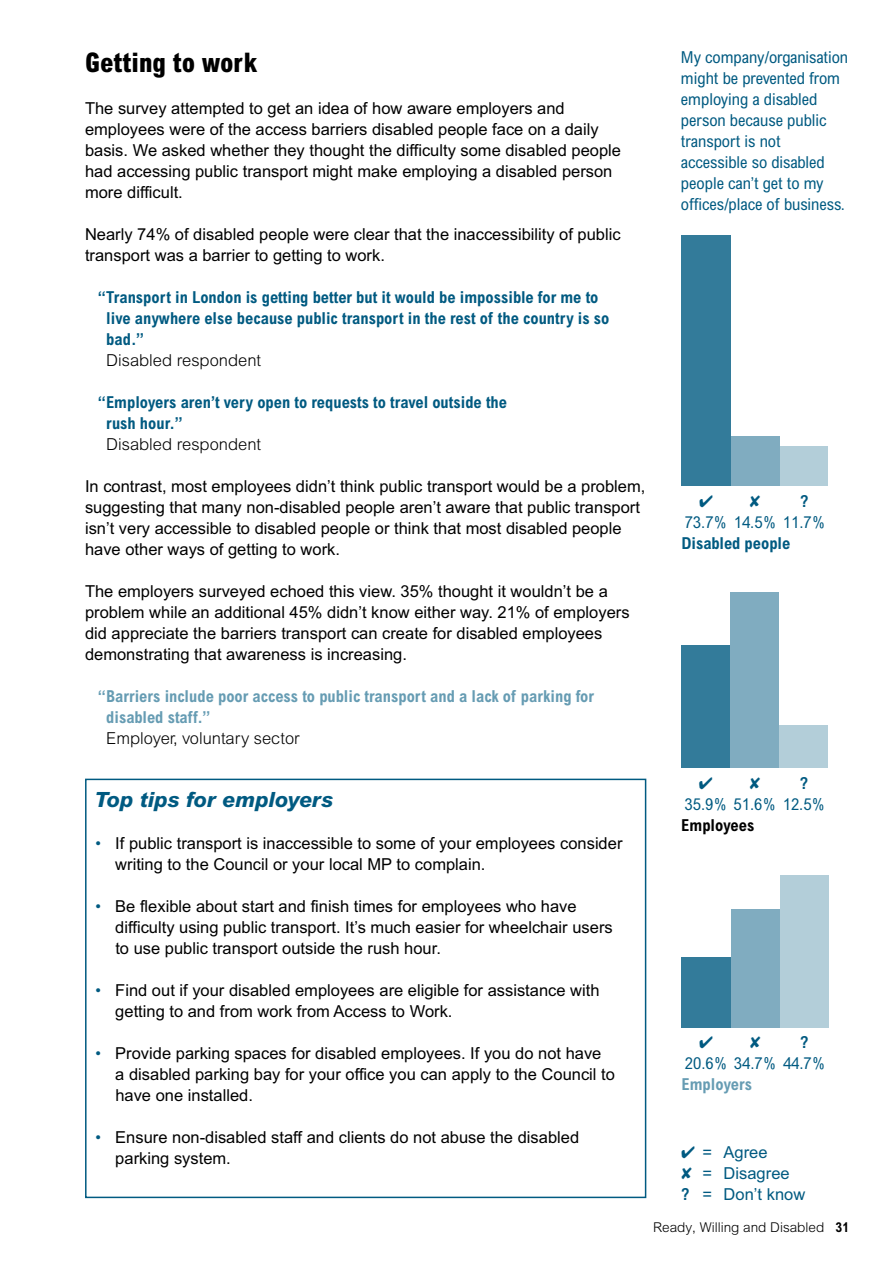
<style>
.page{position:relative;width:893px;height:1263px;background:#fff}
.page>*{position:absolute;margin:0;border:0;box-sizing:border-box;transform-origin:0 0}
.t1{font:800 condensed 27px "Arial";color:#000}
.t2{font:italic 800 21px "Arial";color:#005a81}
.t3{font:16.5px/21px "Arial";color:#000}
.t4{font:700 condensed 16.5px/21px "Arial";color:#005a81}
.t5{font:condensed 16.5px/21px "Arial";color:#005a81}
.t6{font:700 condensed 16.5px/21px "Arial";color:#669cb3}
.t7{font:300 16.5px "Arial";color:#000}
.t8{font:16.5px/21px "Arial";color:#005a81}
.t9{font:700 condensed 16.5px "Arial";color:#000}
.t10{font:300 13.5px "Arial";color:#000}
.s1{font-weight:300;color:#005a81}
.s2{font-weight:700;font-stretch:condensed}
</style>
<div class="page">
<div style="left:85px;top:779px;width:561px;height:419px;border:2px solid #005a81"></div>
<div style="left:779px;top:446px;width:49px;height:39px;background:#b3ced9"></div>
<div style="left:730px;top:436px;width:49px;height:49px;background:#80acc0"></div>
<div style="left:681px;top:235px;width:50px;height:250px;background:#337b9a"></div>
<div style="left:779px;top:725px;width:49px;height:43px;background:#b3ced9"></div>
<div style="left:730px;top:592px;width:49px;height:176px;background:#80acc0"></div>
<div style="left:681px;top:646px;width:49px;height:122px;background:#337b9a"></div>
<div style="left:779px;top:875px;width:49px;height:152px;background:#b3ced9"></div>
<div style="left:731px;top:909px;width:49px;height:118px;background:#80acc0"></div>
<div style="left:682px;top:957px;width:49px;height:70px;background:#337b9a"></div>
<h1 class="t1" style="left:85px;top:53px;width:174px">Getting to work</h1>
<p class="t3" style="left:85px;top:98px;width:537px">The survey attempted to get an idea of how aware employers and employees were of the access barriers disabled people face on a daily basis. We asked whether they thought the difficulty some disabled people had accessing public transport might make employing a disabled person more difficult.</p>
<p class="t3" style="left:85px;top:224px;width:537px">Nearly 74% of disabled people were clear that the inaccessibility of public transport was a barrier to getting to work.</p>
<p class="t4" style="left:106px;top:288px;width:505px;text-indent:-9px">“Transport in London is getting better but it would be impossible for me to live anywhere else because public transport in the rest of the country is so bad.”</p>
<p class="t7" style="left:106px;top:354px;width:156px">Disabled respondent</p>
<p class="t4" style="left:106px;top:393px;width:402px;text-indent:-9px">“Employers aren’t very open to requests to travel outside the rush hour.”</p>
<p class="t7" style="left:106px;top:438px;width:156px">Disabled respondent</p>
<p class="t3" style="left:85px;top:476px;width:562px">In contrast, most employees didn’t think public transport would be a problem, suggesting that many non-disabled people aren’t aware that public transport isn’t very accessible to disabled people or think that most disabled people have other ways of getting to work.</p>
<p class="t3" style="left:85px;top:581px;width:546px">The employers surveyed echoed this view. 35% thought it wouldn’t be a problem while an additional 45% didn’t know either way. 21% of employers did appreciate the barriers transport can create for disabled employees demonstrating that awareness is increasing.</p>
<p class="t6" style="left:106px;top:687px;width:489px;text-indent:-9px">“Barriers include poor access to public transport and a lack of parking for disabled staff.”</p>
<p class="t7" style="left:106px;top:732px;width:195px">Employer, voluntary sector</p>
<p class="t5" style="left:681px;top:48px;width:169px">My company/organisation might be prevented from employing a disabled person because public transport is not accessible so disabled people can’t get to my offices/place of business.</p>
<p class="t4" style="left:800px;top:492px;width:10px">?</p>
<p class="t5" style="left:685px;top:513px;width:142px">73.7% 14.5% 11.7%</p>
<p class="t4" style="left:681px;top:534px;width:111px">Disabled people</p>
<p class="t2" style="left:94px;top:792px;width:241px">Top tips for employers</p>
<p class="t3" style="left:115px;top:833px;width:509px;text-indent:-21px"><span class="s1">•</span> If public transport is inaccessible to some of your employees consider writing to the Council or your local MP to complain.</p>
<p class="t3" style="left:115px;top:896px;width:499px;text-indent:-21px"><span class="s1">•</span> Be flexible about start and finish times for employees who have difficulty using public transport. It’s much easier for wheelchair users to use public transport outside the rush hour.</p>
<p class="t3" style="left:115px;top:980px;width:486px;text-indent:-21px"><span class="s1">•</span> Find out if your disabled employees are eligible for assistance with getting to and from work from Access to Work.</p>
<p class="t3" style="left:115px;top:1043px;width:501px;text-indent:-21px"><span class="s1">•</span> Provide parking spaces for disabled employees. If you do not have<br>a disabled parking bay for your office you can apply to the Council to have one installed.</p>
<p class="t3" style="left:115px;top:1127px;width:465px;text-indent:-21px"><span class="s1">•</span> Ensure non-disabled staff and clients do not abuse the disabled parking system.</p>
<p class="t4" style="left:800px;top:774px;width:10px">?</p>
<p class="t5" style="left:685px;top:795px;width:142px">35.9% 51.6% 12.5%</p>
<p class="t9" style="left:681px;top:819px;width:75px">Employees</p>
<p class="t4" style="left:800px;top:1033px;width:10px">?</p>
<p class="t5" style="left:685px;top:1054px;width:142px">20.6% 34.7% 44.7%</p>
<p class="t6" style="left:681px;top:1075px;width:72px">Employers</p>
<p class="t8" style="left:681px;top:1141px;width:126px">✔ = Agree<br>✘ = Disagree<br><span class="s2">?</span> = Don’t know</p>
<p class="t10" style="left:653px;top:1222px;width:197px">Ready, Willing and Disabled <span class="s2">31</span></p>
</div>
